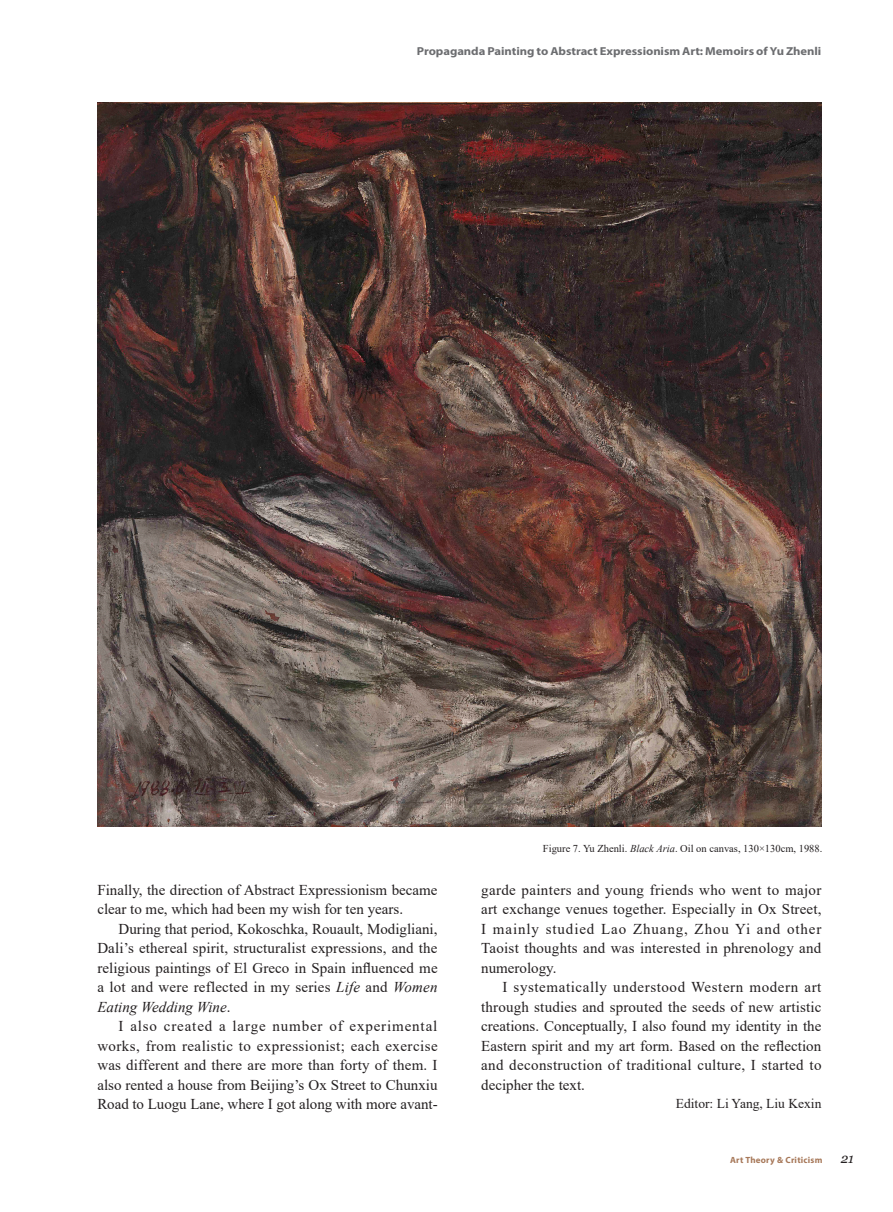
<style>
.page{position:relative;width:893px;height:1212px;background:#fff}
.page>*{position:absolute;margin:0;border:0;box-sizing:border-box;transform-origin:0 0}
.t1{font:15px/19.5px "Times New Roman";color:#231f20;text-align:justify}
.t2{font:13.5px "Times New Roman";color:#231f20}
.t3{font:italic 13.5px "Georgia";color:#231f20}
.t4{font:700 11.55px "Myriad Pro";letter-spacing:-.005em;color:#6c6d70;scale:1.09 1}
.t5{font:10.5px "Times New Roman";color:#231f20}
.t6{font:700 9px "Myriad Pro";letter-spacing:.025em;color:#a77859}
.s1{font-style:italic}
</style>
<div class="page">
<img style="left:97px;top:103px;width:724px;height:724px">
<p class="t4" style="left:417px;top:44px;width:373px">Propaganda Painting to Abstract Expressionism Art: Memoirs of Yu Zhenli</p>
<p class="t1" style="left:97px;top:879px;width:342px">Finally, the direction of Abstract Expressionism became clear to me, which had been my wish for ten years.</p>
<p class="t1" style="left:97px;top:918px;width:342px;text-align:right">During that period, Kokoschka, Rouault, Modigliani,<br>Dali’s ethereal spirit, structuralist expressions, and the</p>
<p class="t1" style="left:97px;top:957px;width:342px">religious paintings of El Greco in Spain influenced me a lot and were reflected in my series <span class="s1">Life</span> and <span class="s1">Women Eating Wedding Wine</span>.</p>
<p class="t1" style="left:97px;top:1016px;width:342px;text-indent:21px">I also created a large number of experimental works, from realistic to expressionist; each exercise was different and there are more than forty of them. I also rented a house from Beijing’s Ox Street to Chunxiu Road to Luogu Lane, where I got along with more avant-</p>
<p class="t5" style="left:543px;top:841px;width:281px">Figure 7. Yu Zhenli. <span class="s1">Black Aria</span>. Oil on canvas, 130×130cm, 1988.</p>
<p class="t1" style="left:481px;top:879px;width:342px">garde painters and young friends who went to major art exchange venues together. Especially in Ox Street, I mainly studied Lao Zhuang, Zhou Yi and other Taoist thoughts and was interested in phrenology and numerology.</p>
<p class="t1" style="left:481px;top:977px;width:342px;text-indent:21px">I systematically understood Western modern art through studies and sprouted the seeds of new artistic creations. Conceptually, I also found my identity in the Eastern spirit and my art form. Based on the reflection and deconstruction of traditional culture, I started to decipher the text.</p>
<p class="t2" style="left:676px;top:1094px;width:147px">Editor: Li Yang, Liu Kexin</p>
<p class="t6" style="left:730px;top:1154px;width:94px">Art Theory &amp; Criticism</p>
<p class="t3" style="left:841px;top:1150px;width:15px">21</p>
</div>
